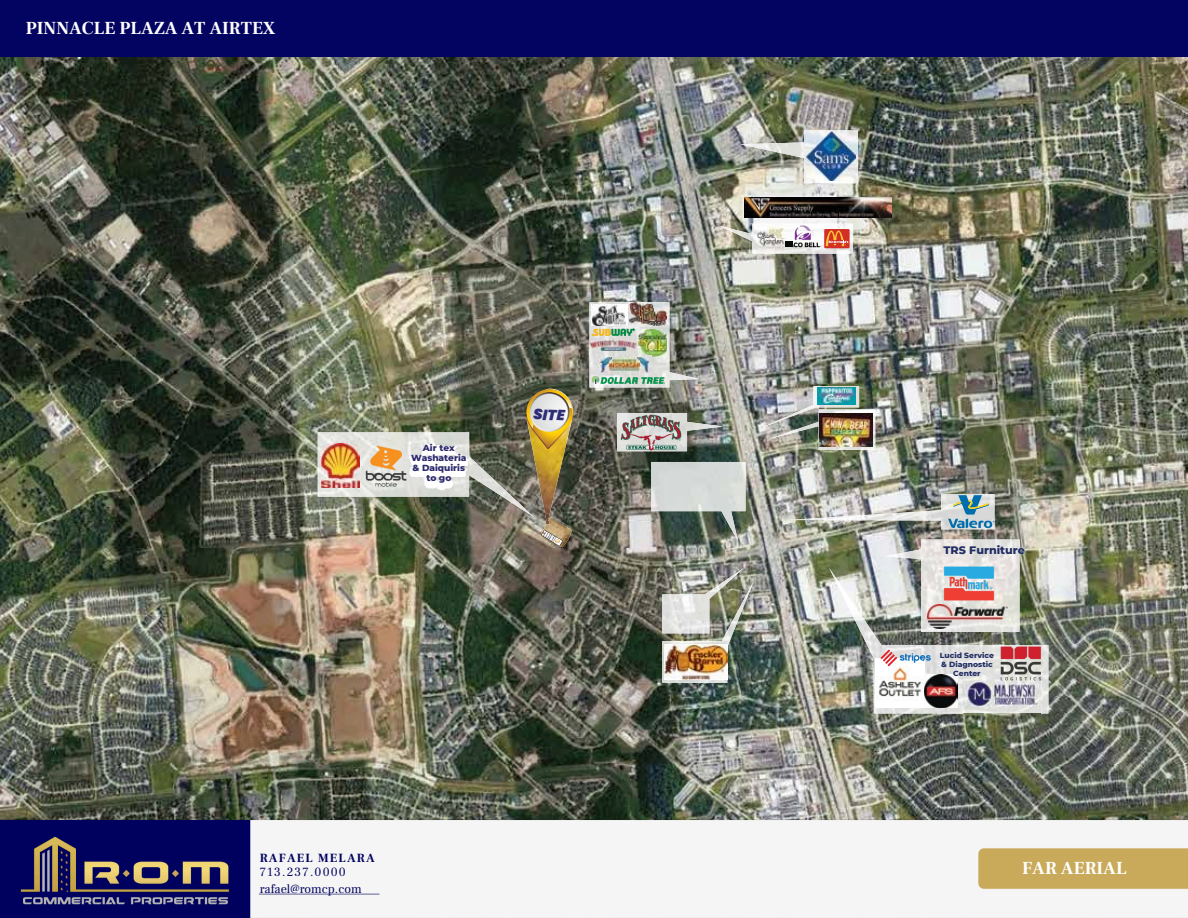
<style>
.page{position:relative;width:1188px;height:918px;background:#fff}
.page>*{position:absolute;margin:0;border:0;box-sizing:border-box;transform-origin:0 0}
.t1{font:700 18px "Frank Ruhl Libre";color:#fff}
.t2{font:italic 900 14.85px "Poppins";color:#2d2e75}
.t3{font:12.45px "Frank Ruhl Libre";color:#020360}
.t4{font:700 12.3px/14.7px "Frank Ruhl Libre";letter-spacing:.095em;color:#020360}
.t5{font:800 11.1px "Montserrat";color:#232f64}
.t6{font:800 9px/10.2px "Montserrat";color:#2b286b;text-align:center}
.t7{font:800 7.65px/9px "Montserrat";color:#232f64;text-align:center}
.s1{font-weight:400}
.s2{color:#232f63}
</style>
<div class="page">
<img style="left:0;top:56px;width:1188px;height:756px">
<img style="left:571px;top:523px;width:1px;height:24px">
<img style="left:534px;top:523px;width:37px;height:31px">
<img style="left:527px;top:449px;width:45px;height:74px">
<svg style="left:526px;top:389px;width:48px;height:60px;background:#c6b47e"></svg>
<img style="left:318px;top:432px;width:216px;height:85px">
<img style="left:322px;top:444px;width:36px;height:44px">
<img style="left:358px;top:435px;width:117px;height:62px">
<img style="left:646px;top:457px;width:106px;height:61px">
<img style="left:660px;top:589px;width:2px;height:52px">
<img style="left:651px;top:462px;width:95px;height:79px">
<img style="left:662px;top:568px;width:82px;height:13px">
<img style="left:662px;top:581px;width:92px;height:102px">
<img style="left:664px;top:645px;width:63px;height:35px">
<img style="left:787px;top:494px;width:208px;height:35px">
<svg style="left:948px;top:495px;width:47px;height:33px;background:#9abac5"></svg>
<img style="left:829px;top:568px;width:219px;height:146px">
<img style="left:953px;top:671px;width:27px;height:5px">
<img style="left:875px;top:658px;width:50px;height:50px">
<svg style="left:881px;top:650px;width:50px;height:16px"></svg>
<img style="left:924px;top:674px;width:34px;height:34px">
<img style="left:963px;top:675px;width:78px;height:40px">
<img style="left:993px;top:640px;width:55px;height:48px">
<img style="left:885px;top:539px;width:134px;height:93px">
<img style="left:936px;top:560px;width:65px;height:44px">
<img style="left:928px;top:604px;width:79px;height:25px">
<img style="left:689px;top:413px;width:34px;height:38px">
<img style="left:614px;top:407px;width:75px;height:51px">
<img style="left:768px;top:409px;width:107px;height:41px">
<img style="left:820px;top:413px;width:53px;height:34px">
<img style="left:763px;top:386px;width:96px;height:41px">
<img style="left:818px;top:387px;width:38px;height:17px">
<img style="left:589px;top:302px;width:111px;height:85px">
<img style="left:591px;top:304px;width:37px;height:22px">
<svg style="left:591px;top:328px;width:44px;height:9px"></svg>
<img style="left:584px;top:369px;width:88px;height:22px">
<img style="left:629px;top:302px;width:39px;height:24px">
<img style="left:639px;top:329px;width:28px;height:27px">
<img style="left:591px;top:340px;width:46px;height:10px">
<img style="left:598px;top:356px;width:53px;height:18px">
<svg style="left:638px;top:356px;width:13px;height:1px"></svg>
<img style="left:740px;top:130px;width:118px;height:53px">
<img style="left:807px;top:132px;width:48px;height:48px">
<img style="left:744px;top:198px;width:148px;height:20px">
<img style="left:719px;top:224px;width:134px;height:30px">
<img style="left:779px;top:218px;width:49px;height:36px">
<img style="left:749px;top:224px;width:44px;height:29px">
<svg style="left:786px;top:242px;width:7px;height:5px"></svg>
<svg style="left:824px;top:229px;width:26px;height:19px"></svg>
<div style="left:0;top:0;width:1188px;height:56px;background:#030361"></div>
<img style="left:0;top:812px;width:1188px;height:106px">
<p class="t1" style="left:26px;top:17px;width:251px">PINNACLE PLAZA AT AIRTEX</p>
<p class="t6" style="left:411px;top:443px;width:57px">Air tex<br>Washateria &amp; Daiquiris to go</p>
<h4 class="t2" style="left:534px;top:404px;width:33px;rotate:3deg">SITE</h4>
<p class="t4" style="left:260px;top:850px;width:117px">RAFAEL MELARA<br><span class="s1">713.237.0000</span></p>
<p class="t3" style="left:260px;top:881px;width:104px">rafael@romcp.com</p>
<h6 class="t5" style="left:944px;top:543px;width:83px">TRS Furniture</h6>
<p class="t7" style="left:940px;top:650px;width:56px">Lucid Service &amp; Diagnostic<br>Ce<span class="s2">nter</span></p>
<p class="t1" style="left:1022px;top:857px;width:106px">FAR AERIAL</p>
</div>
